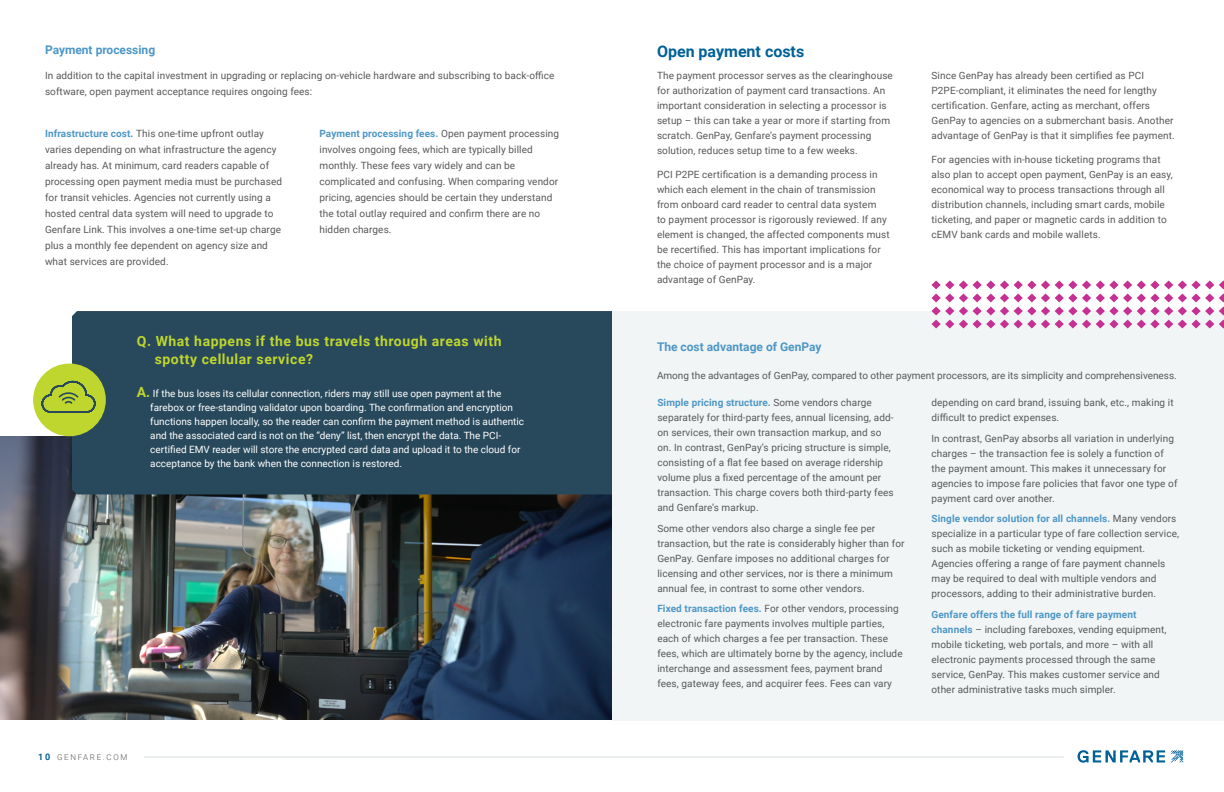
<style>
.page{position:relative;width:1224px;height:792px;background:#fff}
.page>*{position:absolute;margin:0;border:0;box-sizing:border-box;transform-origin:0 0}
.headline_2_-_Drkblue{font:700 16px "Roboto";color:#016197}
.Pullouts_-_green{font:700 14px/18px "Roboto";letter-spacing:.04em;color:#bfd62f}
.headline_2_-_Drkblue-2{font:700 12px "Roboto";color:#4d97c6}
.Body{font:10px/15px "Roboto";letter-spacing:.01em;color:#57585a}
.Body_sidebar_white{font:10px/14px "Roboto";color:#fff}
.t1{font:300 8px "Roboto";letter-spacing:.21em;color:#57585a}
.s1{font-weight:700;color:#4d97c6}
.s2{font-weight:700;font-size:14px;color:#bfd62f}
.s3{font-weight:700;font-size:9px;color:#016197}
</style>
<div class="page">
<svg style="left:1171px;top:750px;width:12px;height:13px"></svg>
<svg style="left:1078px;top:750px;width:87px;height:13px"></svg>
<hr style="left:144px;top:757px;width:920px;height:1px;background:#d8dfe2">
<img style="left:0;top:436px;width:612px;height:284px">
<div style="left:72px;top:311px;width:540px;height:183px;background:#28495c"></div>
<div style="left:33px;top:364px;width:73px;height:72px;background:#bfd62f;border-radius:50%"></div>
<svg style="left:41px;top:380px;width:55px;height:33px"></svg>
<div style="left:612px;top:311px;width:612px;height:410px;background:#f2f5f5"></div>
<svg style="left:932px;top:281px;width:292px;height:47px"></svg>
<p class="headline_2_-_Drkblue-2" style="left:45px;top:41px;width:112px">Payment processing</p>
<p class="Body" style="left:45px;top:67px;width:511px;line-height:16px">In addition to the capital investment in upgrading or replacing on-vehicle hardware and subscribing to back-office software, open payment acceptance requires ongoing fees:</p>
<p class="Body" style="left:45px;top:125px;width:239px;line-height:16px"><span class="s1">Infrastructure cost.</span> This one-time upfront outlay varies depending on what infrastructure the agency already has. At minimum, card readers capable of processing open payment media must be purchased for transit vehicles. Agencies not currently using a hosted central data system will need to upgrade to Genfare Link. This involves a one-time set-up charge plus a monthly fee dependent on agency size and what services are provided.</p>
<p class="Body" style="left:320px;top:125px;width:241px;line-height:16px"><span class="s1">Payment processing fees.</span> Open payment processing involves ongoing fees, which are typically billed monthly. These fees vary widely and can be complicated and confusing. When comparing vendor pricing, agencies should be certain they understand the total outlay required and confirm there are no hidden charges.</p>
<p class="headline_2_-_Drkblue" style="left:657px;top:40px;width:149px">Open payment costs</p>
<p class="Body" style="left:657px;top:67px;width:237px">The payment processor serves as the clearinghouse for authorization of payment card transactions. An important consideration in selecting a processor is setup – this can take a year or more if starting from scratch. GenPay, Genfare’s payment processing solution, reduces setup time to a few weeks.</p>
<p class="Body" style="left:657px;top:166px;width:234px">PCI P2PE certification is a demanding process in which each element in the chain of transmission from onboard card reader to central data system<br>to payment processor is rigorously reviewed. If any element is changed, the affected components must be recertified. This has important implications for the choice of payment processor and is a major advantage of GenPay.</p>
<p class="Body" style="left:932px;top:67px;width:245px">Since GenPay has already been certified as PCI P2PE-compliant, it eliminates the need for lengthy certification. Genfare, acting as merchant, offers GenPay to agencies on a submerchant basis. Another advantage of GenPay is that it simplifies fee payment.</p>
<p class="Body" style="left:932px;top:151px;width:243px">For agencies with in-house ticketing programs that also plan to accept open payment, GenPay is an easy, economical way to process transactions through all distribution channels, including smart cards, mobile ticketing, and paper or magnetic cards in addition to cEMV bank cards and mobile wallets.</p>
<p class="Pullouts_-_green" style="left:155px;top:332px;width:348px;text-indent:-18px">Q. What happens if the bus travels through areas with spotty cellular service?</p>
<p class="Body_sidebar_white" style="left:150px;top:386px;width:375px;text-indent:-14px"><span class="s2">A.</span> If the bus loses its cellular connection, riders may still use open payment at the farebox or free-standing validator upon boarding. The confirmation and encryption functions happen locally, so the reader can confirm the payment method is authentic and the associated card is not on the “deny” list, then encrypt the data. The PCI&shy;certified EMV reader will store the encrypted card data and upload it to the cloud for acceptance by the bank when the connection is restored.</p>
<p class="Body" style="left:657px;top:395px;width:238px"><span class="s1">Simple pricing structure.</span> Some vendors charge separately for third-party fees, annual licensing, add&shy;on services, their own transaction markup, and so on. In contrast, GenPay’s pricing structure is simple, consisting of a flat fee based on average ridership volume plus a fixed percentage of the amount per transaction. This charge covers both third-party fees and Genfare’s markup.</p>
<p class="Body" style="left:657px;top:520px;width:249px">Some other vendors also charge a single fee per transaction, but the rate is considerably higher than for GenPay. Genfare imposes no additional charges for licensing and other services, nor is there a minimum annual fee, in contrast to some other vendors.</p>
<p class="Body" style="left:657px;top:601px;width:247px"><span class="s1">Fixed transaction fees.</span> For other vendors, processing electronic fare payments involves multiple parties, each of which charges a fee per transaction. These fees, which are ultimately borne by the agency, include interchange and assessment fees, payment brand fees, gateway fees, and acquirer fees. Fees can vary</p>
<p class="headline_2_-_Drkblue-2" style="left:657px;top:338px;width:166px">The cost advantage of GenPay</p>
<p class="Body" style="left:657px;top:368px;width:521px">Among the advantages of GenPay, compared to other payment processors, are its simplicity and comprehensiveness.</p>
<p class="Body" style="left:932px;top:395px;width:244px">depending on card brand, issuing bank, etc., making it difficult to predict expenses.</p>
<p class="Body" style="left:932px;top:430px;width:248px">In contrast, GenPay absorbs all variation in underlying charges – the transaction fee is solely a function of the payment amount. This makes it unnecessary for agencies to impose fare policies that favor one type of payment card over another.</p>
<p class="Body" style="left:932px;top:511px;width:249px"><span class="s1">Single vendor solution for all channels.</span> Many vendors specialize in a particular type of fare collection service, such as mobile ticketing or vending equipment.<br>Agencies offering a range of fare payment channels may be required to deal with multiple vendors and processors, adding to their administrative burden.</p>
<p class="Body" style="left:932px;top:607px;width:236px"><span class="s1">Genfare offers the full range of fare payment channels</span> – including fareboxes, vending equipment, mobile ticketing, web portals, and more – with all electronic payments processed through the same service, GenPay. This makes customer service and other administrative tasks much simpler.</p>
<p class="t1" style="left:38px;top:751px;width:91px"><span class="s3">10</span> GENFARE.COM</p>
</div>
